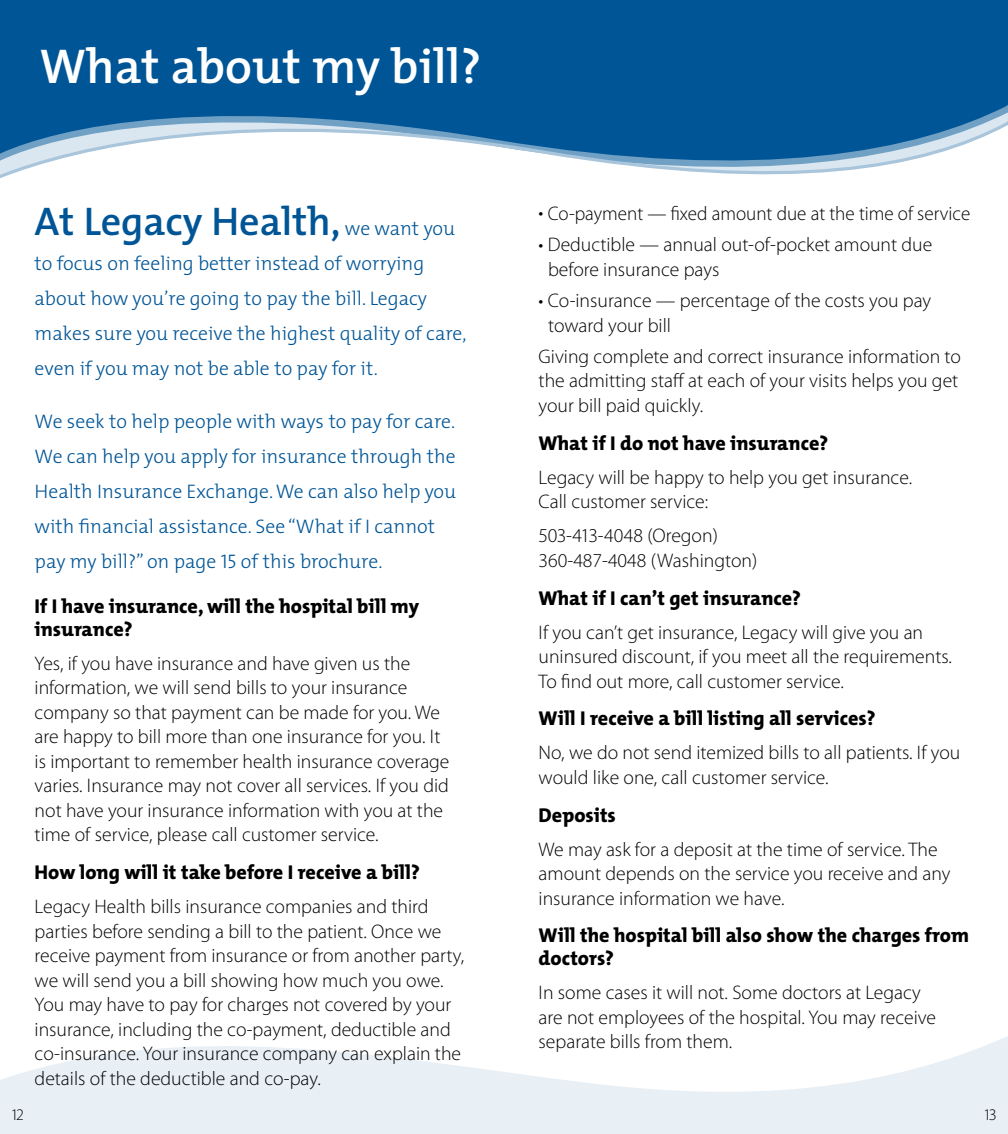
<style>
.page{position:relative;width:1008px;height:1134px;background:#fff}
.page>*{position:absolute;margin:0;border:0;box-sizing:border-box;transform-origin:0 0}
.t1{font:600 49.18px "The Mix";color:#fff}
.t2{font:600 40.25px "The Mix";color:#005596}
.t3{font:800 20.12px/22.8px "The Mix";color:#000}
.t4{font:300 19.6px/24.5px "Myriad Pro";color:#000}
.t5{font:300 19.6px/35px "The Mix";color:#005596}
.t6{font:300 16.1px "Myriad Pro";color:#000}
.s1{font-weight:300;font-size:19.6px}
.s2{font-family:"The Mix Light Caps";font-weight:400}
</style>
<div class="page">
<svg style="left:0;top:1036px;width:1008px;height:98px;fill:#e8f0f6"></svg>
<div style="left:0;top:0;width:1008px;height:88px;background:#005596"></div>
<div style="left:0;top:88px;width:1008px;height:15px;background:#005596"></div>
<svg style="left:0;top:103px;width:1008px;height:75px"></svg>
<h1 class="t1" style="left:39px;top:35px;width:444px">What about my bill?</h1>
<h2 class="t2" style="left:35px;top:196px;width:422px">At Legacy Health, <span class="s1">we want you</span></h2>
<p class="t5" style="left:35px;top:246px;width:433px">to focus on feeling better instead of worrying about how you’re going to pay the bill. Legacy makes sure you receive the highest quality of care, even if you may not be able to pay for it.</p>
<p class="t5" style="left:35px;top:404px;width:423px">We seek to help people with ways to pay for care.<br>We can help you apply for insurance through the Health Insurance Exchange. We can also help you with financial assistance. See “What if I cannot pay my bill?” on page <span class="s2">15</span> of this brochure.</p>
<p class="t3" style="left:35px;top:595px;width:386px">If I have insurance, will the hospital bill my insurance?</p>
<p class="t4" style="left:35px;top:652px;width:416px">Yes, if you have insurance and have given us the information, we will send bills to your insurance company so that payment can be made for you. We are happy to bill more than one insurance for you. It is important to remember health insurance coverage varies. Insurance may not cover all services. If you did not have your insurance information with you at the time of service, please call customer service.</p>
<p class="t3" style="left:35px;top:861px;width:387px">How long will it take before I receive a bill?</p>
<p class="t4" style="left:35px;top:895px;width:431px">Legacy Health bills insurance companies and third parties before sending a bill to the patient. Once we receive payment from insurance or from another party, we will send you a bill showing how much you owe.<br>You may have to pay for charges not covered by your insurance, including the co-payment, deductible and co-insurance. Your insurance company can explain the details of the deductible and co-pay.</p>
<p class="t4" style="left:539px;top:201px;width:433px">• Co-payment — fixed amount due at the time of service</p>
<p class="t4" style="left:548px;top:233px;width:386px;text-indent:-9px">• Deductible — annual out-of-pocket amount due before insurance pays</p>
<p class="t4" style="left:548px;top:289px;width:385px;text-indent:-9px">• Co-insurance — percentage of the costs you pay toward your bill</p>
<p class="t4" style="left:539px;top:345px;width:424px">Giving complete and correct insurance information to the admitting staff at each of your visits helps you get your bill paid quickly.</p>
<p class="t3" style="left:539px;top:432px;width:291px">What if I do not have insurance?</p>
<p class="t4" style="left:539px;top:465px;width:375px">Legacy will be happy to help you get insurance.<br>Call customer service:</p>
<p class="t4" style="left:539px;top:524px;width:220px">503-413-4048 (Oregon)<br>360-487-4048 (Washington)</p>
<p class="t3" style="left:539px;top:587px;width:264px">What if I can’t get insurance?</p>
<p class="t4" style="left:539px;top:620px;width:415px">If you can’t get insurance, Legacy will give you an uninsured discount, if you meet all the requirements.<br>To find out more, call customer service.</p>
<p class="t3" style="left:539px;top:707px;width:338px">Will I receive a bill listing all services?</p>
<p class="t4" style="left:539px;top:741px;width:423px">No, we do not send itemized bills to all patients. If you would like one, call customer service.</p>
<p class="t3" style="left:539px;top:804px;width:79px">Deposits</p>
<p class="t4" style="left:539px;top:837px;width:413px">We may ask for a deposit at the time of service. The amount depends on the service you receive and any insurance information we have.</p>
<p class="t3" style="left:539px;top:924px;width:432px">Will the hospital bill also show the charges from doctors?</p>
<p class="t4" style="left:539px;top:981px;width:399px">In some cases it will not. Some doctors at Legacy are not employees of the hospital. You may receive separate bills from them.</p>
<p class="t6" style="left:12px;top:1105px;width:13px">12</p>
<p class="t6" style="left:985px;top:1105px;width:13px">13</p>
</div>
